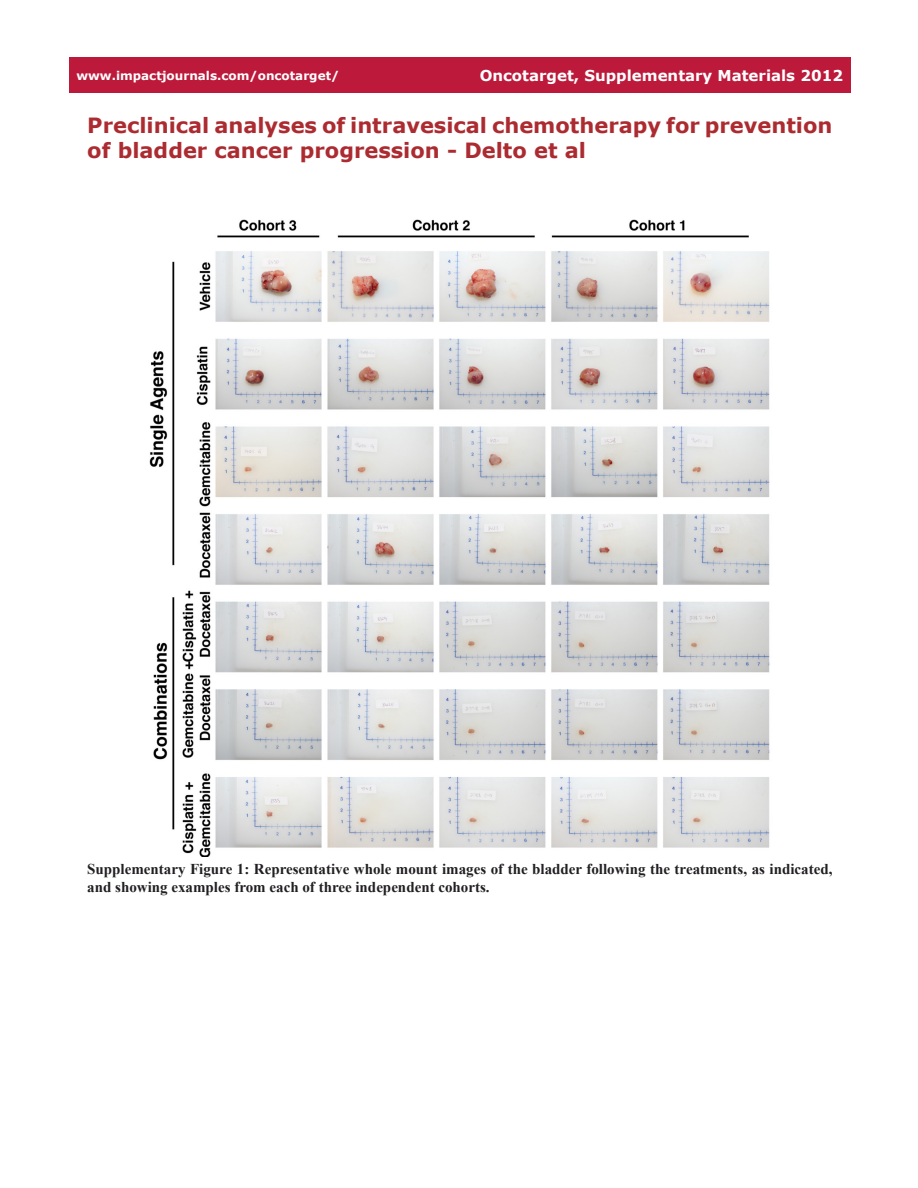
<style>
.page{position:relative;width:918px;height:1188px;background:#fff}
.page>*{position:absolute;margin:0;border:0;box-sizing:border-box;transform-origin:0 0}
.t1{font:700 21px/25.2px "Verdana";color:#ac2b31}
.FigureText{font:700 15px/18px "Times New Roman";color:#221f22}
.t2{font:700 15px "Verdana";color:#fff}
.t3{font:700 12px "Verdana";color:#fff}
</style>
<div class="page">
<div style="left:69px;top:57px;width:781px;height:36px;background:#bd1a3b"></div>
<img style="left:149px;top:219px;width:621px;height:638px">
<p class="t3" style="left:76px;top:67px;width:264px">www.impactjournals.com/oncotarget/</p>
<p class="t2" style="left:480px;top:65px;width:365px">Oncotarget, Supplementary Materials 2012</p>
<p class="t1" style="left:87px;top:112px;width:747px">Preclinical analyses of intravesical chemotherapy for prevention of bladder cancer progression - Delto et al</p>
<p class="FigureText" style="left:87px;top:860px;width:747px">Supplementary Figure 1: Representative whole mount images of the bladder following the treatments, as indicated, and showing examples from each of three independent cohorts.</p>
</div>
